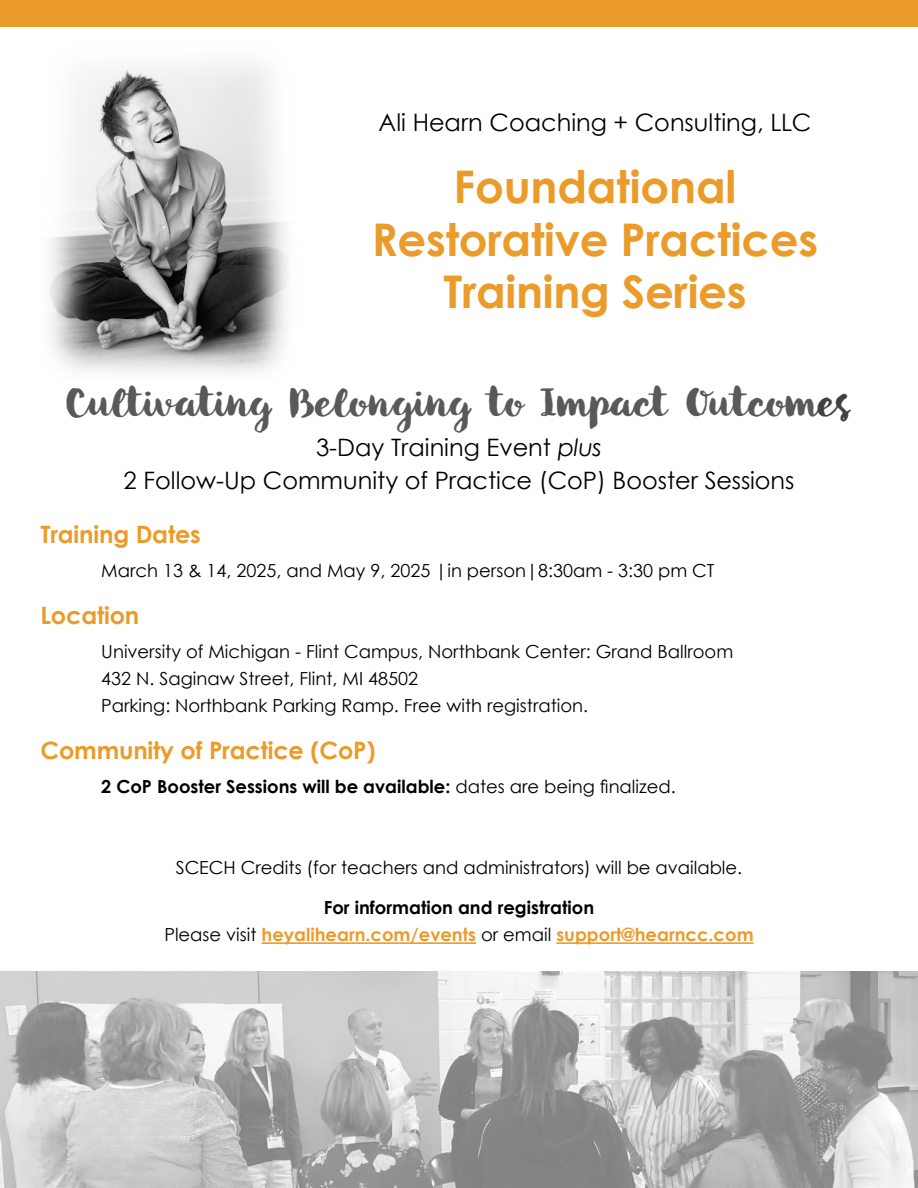
<style>
.page{position:relative;width:918px;height:1188px;background:#fff}
.page>*{position:absolute;margin:0;border:0;box-sizing:border-box;transform-origin:0 0}
.t1{font:700 45px/52.5px "Century Gothic";letter-spacing:-.005em;color:#eb9b2a;text-align:center}
.t2{font:39px "Botanica Script";color:#58595b;scale:1.1 1}
.t3{font:24px/33px "Century Gothic";color:#000;text-align:center}
.t4{font:700 24px "Century Gothic";letter-spacing:-.005em;color:#eb9b2a}
.t5{font:18px/27px "Century Gothic";color:#000}
.t6{font:700 18px/27px "Century Gothic";color:#eb9b2a;text-align:center}
.t7{font:700 18px "Century Gothic";color:#000}
.s1{color:#414042}
.s2{font-style:italic}
.s3{font-weight:400}
.s4{color:#000}
.s5{font-weight:400;color:#000}
</style>
<div class="page">
<img style="left:50px;top:63px;width:238px;height:310px">
<img style="left:0;top:971px;width:918px;height:217px">
<div style="left:0;top:0;width:918px;height:27px;background:#eb9b2a"></div>
<hr style="left:262px;top:942px;width:214px;height:2px;background:#eb9b2a">
<hr style="left:556px;top:942px;width:198px;height:2px;background:#eb9b2a">
<h3 class="t3" style="left:379px;top:108px;width:434px">Ali Hearn Coaching + Consulting, LLC</h3>
<h1 class="t1" style="left:372px;top:165px;width:448px">Foundational<br>Restorative Practices<br>Training Series</h1>
<h2 class="t2" style="left:66px;top:378px;width:716px">Cultivating Belonging to Impact Outcom<span class="s1">es</span></h2>
<h3 class="t3" style="left:124px;top:433px;width:672px">3-Day Training Event <span class="s2">plus<br></span>2 Follow-Up Community of Practice (CoP) Booster Sessions</h3>
<h3 class="t4" style="left:40px;top:525px;width:162px">Training Dates</h3>
<p class="t5" style="left:101px;top:559px;width:615px">March 13 &amp; 14, 2025, and May 9, 2025 |in person|8:30am - 3:30 pm CT</p>
<h3 class="t4" style="left:40px;top:606px;width:100px">Location</h3>
<p class="t5" style="left:101px;top:640px;width:633px">University of Michigan - Flint Campus, Northbank Center: Grand Ballroom<br>432 N. Saginaw Street, Flint, MI 48502<br>Parking: Northbank Parking Ramp. Free with registration.</p>
<h3 class="t4" style="left:40px;top:741px;width:337px">Community of Practice (CoP)</h3>
<p class="t7" style="left:101px;top:779px;width:576px">2 CoP Booster Sessions will be available: <span class="s3">dates are being finalized.</span></p>
<p class="t5" style="left:176px;top:856px;width:568px">SCECH Credits (for teachers and administrators) will be available.</p>
<p class="t6" style="left:164px;top:896px;width:591px"><span class="s4">For information and registration<br></span><span class="s5">Please visit</span> heyalihearn.com/events <span class="s5">or email</span> support@hearncc.com</p>
</div>
